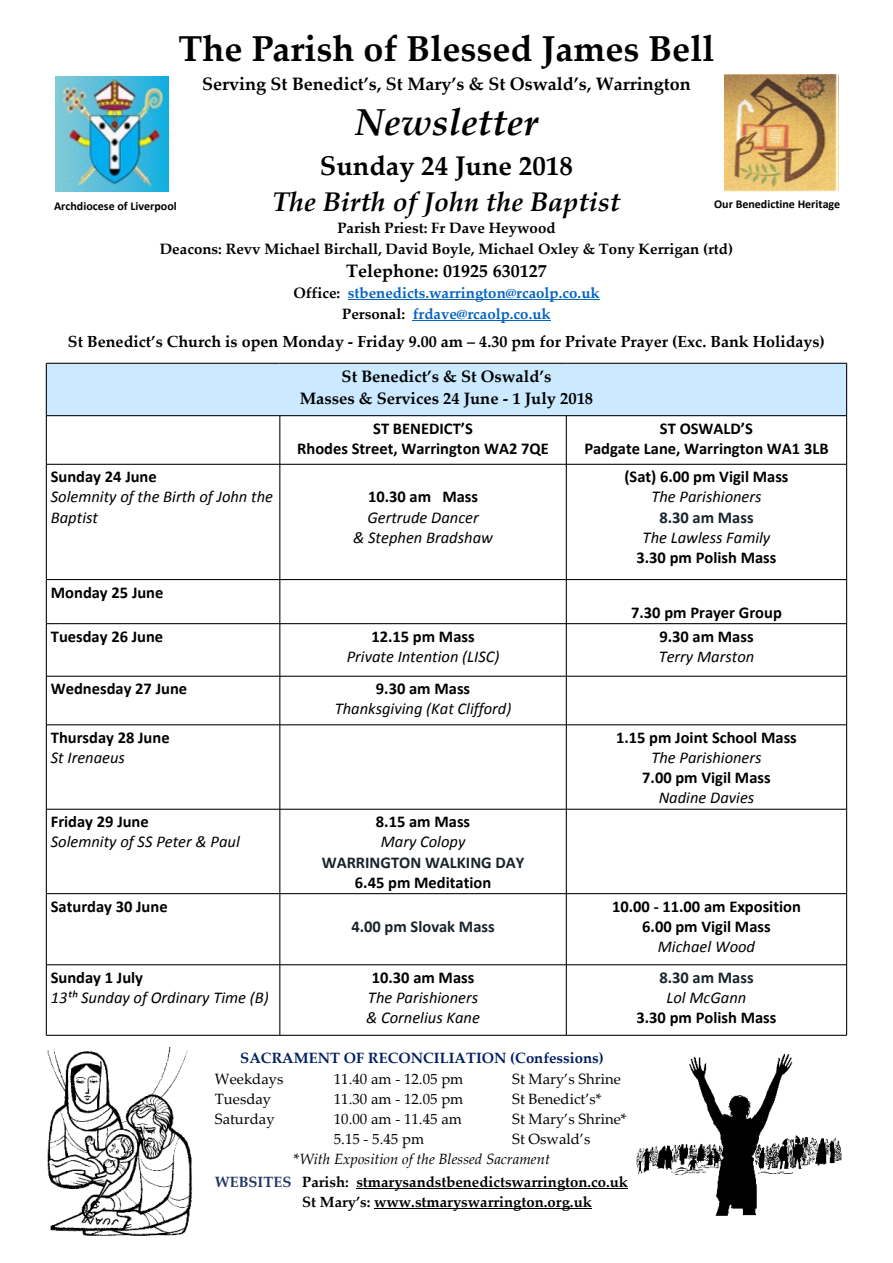
<style>
.page{position:relative;width:893px;height:1263px;background:#fff}
.page>*{position:absolute;margin:0;border:0;box-sizing:border-box;transform-origin:0 0}
.t1{font:italic 700 37.5px "Palatino Linotype";color:#000}
.t2{font:700 36px "Palatino Linotype";color:#000}
.t3{font:italic 700 27px "Palatino Linotype";color:#000}
.t4{font:700 27px "Palatino Linotype";color:#000}
.t5{font:700 18px "Palatino Linotype";color:#000}
.t6{font:700 16.5px/20.1px "Calibri";color:#000;text-align:center}
.t7{font:italic 16.5px/20.1px "Calibri";color:#000}
.t8{font:700 16.5px "Calibri";color:#17232b}
.t9{font:700 16.5px/22.2px "Palatino Linotype";color:#000;text-align:center}
.t10{font:700 16.05px "Palatino Linotype";color:#000}
.t11{font:700 15px/20.2px "Palatino Linotype";color:#000;text-align:center}
.t12{font:700 15px/20.2px "Palatino Linotype";color:#0563c1;text-align:center}
.t13{font:14.85px "Palatino Linotype";color:#000}
.t14{font:700 14.85px/20.1px "Palatino Linotype";color:#000}
.t15{font:italic 14.85px/20.1px "Palatino Linotype";color:#000}
.t16{font:700 14.85px "Palatino Linotype";color:#002060}
.t17{font:700 12px "Calibri";color:#000}
.s1{color:#000}
.s2{font-style:normal}
.s3{color:#1f3864}
</style>
<div class="page">
<img style="left:55px;top:76px;width:114px;height:116px">
<img style="left:725px;top:75px;width:114px;height:116px">
<svg style="left:46px;top:363px;width:801px;height:673px"></svg>
<hr style="left:348px;top:299px;width:252px;height:1px;background:#0563c1">
<hr style="left:413px;top:320px;width:138px;height:1px;background:#0563c1">
<hr style="left:356px;top:1188px;width:272px;height:1px;background:#000">
<hr style="left:374px;top:1208px;width:218px;height:1px;background:#000">
<img style="left:48px;top:1047px;width:144px;height:189px">
<img style="left:636px;top:1053px;width:206px;height:163px">
<h2 class="t2" style="left:179px;top:34px;width:537px">The Parish of Blessed James Bell</h2>
<p class="t5" style="left:202px;top:77px;width:490px">Serving St Benedict’s, St Mary’s &amp; St Oswald’s, Warrington</p>
<h1 class="t1" style="left:355px;top:108px;width:185px">Newsletter</h1>
<h3 class="t4" style="left:320px;top:155px;width:255px">Sunday 24 June 2018</h3>
<h3 class="t3" style="left:273px;top:191px;width:349px">The Birth of John the Baptist</h3>
<p class="t17" style="left:54px;top:201px;width:124px">Archdiocese of Liverpool</p>
<p class="t17" style="left:714px;top:199px;width:128px">Our Benedictine Heritage</p>
<p class="t11" style="left:160px;top:220px;width:575px">Parish Priest: Fr Dave Heywood<br>Deacons: Revv Michael Birchall, David Boyle, Michael Oxley &amp; Tony Kerrigan (rtd)</p>
<p class="t5" style="left:346px;top:264px;width:202px">Telephone: 01925 630127</p>
<p class="t12" style="left:293px;top:285px;width:308px"><span class="s1">Office:</span> stbenedicts.warrington@rcaolp.co.uk<br><span class="s1">Personal:</span> frdave@rcaolp.co.uk</p>
<p class="t10" style="left:68px;top:336px;width:758px">St Benedict’s Church is open Monday - Friday 9.00 am – 4.30 pm for Private Prayer (Exc. Bank Holidays)</p>
<p class="t9" style="left:300px;top:367px;width:295px">St Benedict’s &amp; St Oswald’s<br>Masses &amp; Services 24 June - 1 July 2018</p>
<p class="t6" style="left:297px;top:419px;width:253px">ST BENEDICT’S<br>Rhodes Street, Warrington WA2 7QE</p>
<p class="t6" style="left:584px;top:419px;width:246px">ST OSWALD’S<br>Padgate Lane, Warrington WA1 3LB</p>
<p class="t6" style="left:51px;top:468px;width:107px">Sunday 24 June</p>
<p class="t7" style="left:51px;top:488px;width:224px">Solemnity of the Birth of John the<br>Baptist</p>
<p class="t6" style="left:368px;top:488px;width:112px">10.30 am Mass</p>
<p class="t7" style="left:353px;top:508px;width:141px;text-align:center">Gertrude Dancer<br>&amp; Stephen Bradshaw</p>
<p class="t6" style="left:51px;top:583px;width:114px">Monday 25 June</p>
<p class="t6" style="left:51px;top:627px;width:114px">Tuesday 26 June</p>
<p class="t6" style="left:371px;top:627px;width:105px">12.15 pm Mass</p>
<p class="t7" style="left:347px;top:648px;width:154px">Private Intention (LISC)</p>
<p class="t6" style="left:51px;top:680px;width:138px">Wednesday 27 June</p>
<p class="t6" style="left:376px;top:680px;width:96px">9.30 am Mass</p>
<p class="t7" style="left:335px;top:700px;width:178px">Thanksgiving (Kat Clifford)</p>
<p class="t6" style="left:51px;top:729px;width:120px">Thursday 28 June</p>
<p class="t7" style="left:51px;top:749px;width:76px">St Irenaeus</p>
<p class="t6" style="left:51px;top:813px;width:99px">Friday 29 June</p>
<p class="t7" style="left:51px;top:833px;width:191px">Solemnity of SS Peter &amp; Paul</p>
<p class="t6" style="left:51px;top:897px;width:118px">Saturday 30 June</p>
<p class="t6" style="left:51px;top:968px;width:94px">Sunday 1 July</p>
<p class="t7" style="left:51px;top:989px;width:220px">13th Sunday of Ordinary Time (B)</p>
<p class="t6" style="left:376px;top:813px;width:96px">8.15 am Mass</p>
<p class="t7" style="left:381px;top:833px;width:86px">Mary Colopy</p>
<p class="t8" style="left:322px;top:855px;width:204px">WARRINGTON WALKING DAY</p>
<p class="t6" style="left:355px;top:873px;width:138px">6.45 pm Meditation</p>
<p class="t8" style="left:351px;top:919px;width:145px">4.00 pm Slovak Mass</p>
<p class="t6" style="left:372px;top:968px;width:104px">10.30 am Mass</p>
<p class="t7" style="left:366px;top:989px;width:115px">The Parishioners &amp; Cornelius Kane</p>
<p class="t6" style="left:624px;top:468px;width:166px">(Sat) 6.00 pm Vigil Mass</p>
<p class="t7" style="left:651px;top:488px;width:112px">The Parishioners</p>
<p class="t8" style="left:659px;top:510px;width:96px">8.30 am Mass</p>
<p class="t7" style="left:643px;top:529px;width:129px">The Lawless Family</p>
<p class="t6" style="left:636px;top:549px;width:141px">3.30 pm Polish Mass</p>
<p class="t6" style="left:631px;top:603px;width:152px">7.30 pm Prayer Group</p>
<p class="t6" style="left:659px;top:627px;width:96px">9.30 am Mass</p>
<p class="t7" style="left:659px;top:648px;width:97px">Terry Marston</p>
<p class="t6" style="left:616px;top:729px;width:182px">1.15 pm Joint School Mass</p>
<p class="t7" style="left:651px;top:749px;width:112px">The Parishioners</p>
<p class="t6" style="left:642px;top:769px;width:130px">7.00 pm Vigil Mass</p>
<p class="t7" style="left:659px;top:789px;width:97px">Nadine Davies</p>
<p class="t6" style="left:612px;top:897px;width:190px">10.00 - 11.00 am Exposition<br>6.00 pm Vigil Mass</p>
<p class="t7" style="left:658px;top:938px;width:99px">Michael Wood</p>
<p class="t8" style="left:659px;top:970px;width:96px">8.30 am Mass</p>
<p class="t7" style="left:667px;top:989px;width:81px">Lol McGann</p>
<p class="t6" style="left:636px;top:1009px;width:141px">3.30 pm Polish Mass</p>
<p class="t16" style="left:240px;top:1052px;width:365px">SACRAMENT OF RECONCILIATION (Confessions)</p>
<p class="t13" style="left:215px;top:1073px;width:70px">Weekdays</p>
<p class="t13" style="left:334px;top:1073px;width:131px">11.40 am - 12.05 pm</p>
<p class="t13" style="left:512px;top:1073px;width:110px">St Mary’s Shrine</p>
<p class="t13" style="left:215px;top:1093px;width:58px">Tuesday</p>
<p class="t13" style="left:334px;top:1093px;width:131px">11.30 am - 12.05 pm</p>
<p class="t13" style="left:512px;top:1093px;width:91px">St Benedict’s*</p>
<p class="t13" style="left:215px;top:1113px;width:61px">Saturday</p>
<p class="t13" style="left:334px;top:1113px;width:130px">10.00 am - 11.45 am</p>
<p class="t13" style="left:512px;top:1113px;width:116px">St Mary’s Shrine*</p>
<p class="t13" style="left:334px;top:1133px;width:92px">5.15 - 5.45 pm</p>
<p class="t15" style="left:294px;top:1130px;width:298px;text-indent:218px"><span class="s2">St Oswald’s *</span>With Exposition of the Blessed Sacrament</p>
<p class="t14" style="left:302px;top:1173px;width:327px;text-indent:-87px"><span class="s3">WEBSITES</span> Parish: stmarysandstbenedictswarrington.co.uk<br>St Mary’s: www.stmaryswarrington.org.uk</p>
</div>
